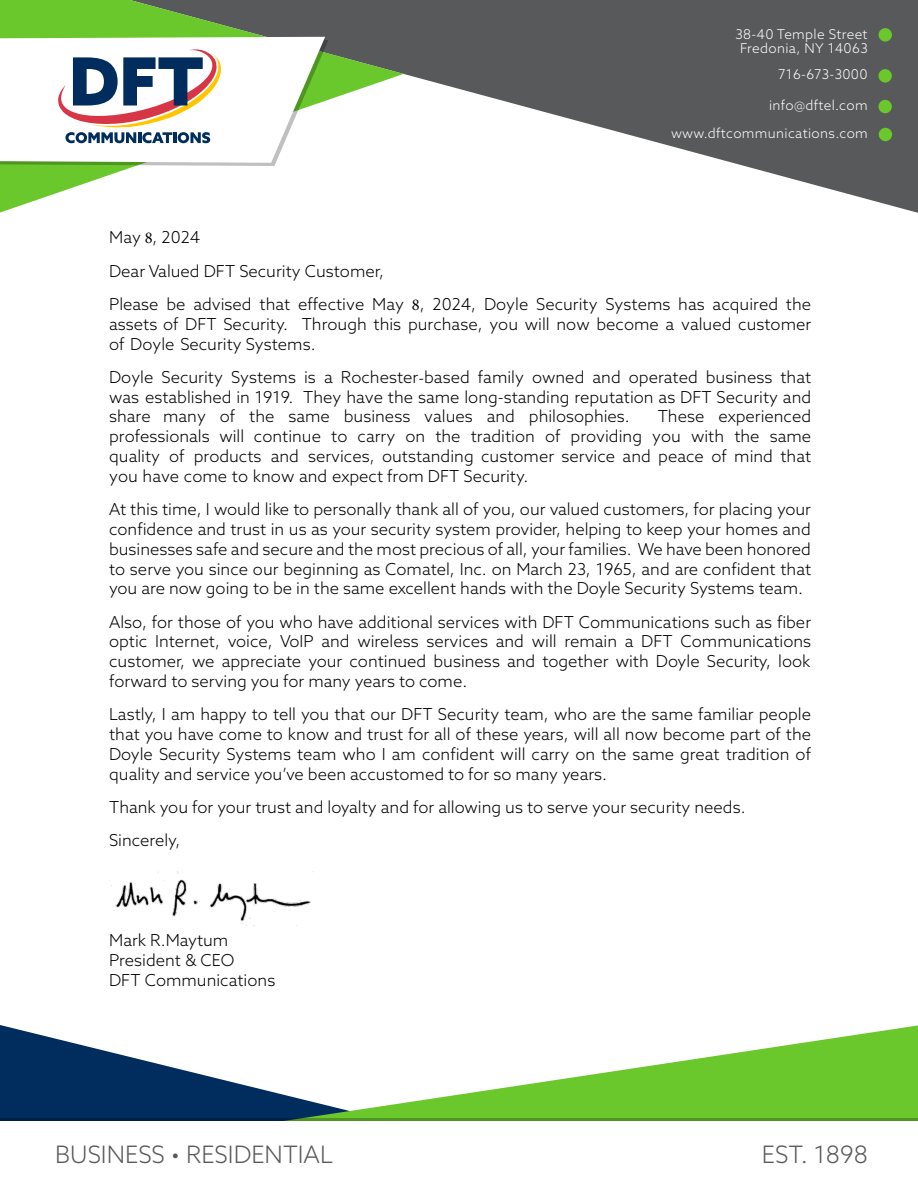
<style>
.page{position:relative;width:918px;height:1188px;background:#fff}
.page>*{position:absolute;margin:0;border:0;box-sizing:border-box;transform-origin:0 0}
.t1{font:300 24px "Azo Sans";color:#58595b}
.t2{font:300 16.5px/19.8px "Azo Sans";color:#000;text-align:justify}
.t3{font:300 13.5px/14.9px "Azo Sans";letter-spacing:.025em;color:#fff;text-align:center}
.s1{font-family:"Minion Pro";font-weight:400}
</style>
<div class="page">
<svg style="left:404px;top:0;width:514px;height:213px;fill:#58595b"></svg>
<svg style="left:0;top:0;width:404px;height:213px"></svg>
<svg style="left:0;top:1025px;width:282px;height:93px"></svg>
<svg style="left:282px;top:1025px;width:636px;height:93px"></svg>
<svg style="left:0;top:1118px;width:918px;height:3px;background:#356f2c"></svg>
<div style="left:879px;top:28px;width:13px;height:14px;background:#6ac72c;border-radius:50%"></div>
<div style="left:878px;top:69px;width:14px;height:14px;background:#6ac72c;border-radius:50%"></div>
<div style="left:878px;top:100px;width:14px;height:13px;background:#6ac72c;border-radius:50%"></div>
<div style="left:879px;top:128px;width:13px;height:13px;background:#6ac72c;border-radius:50%"></div>
<svg style="left:0;top:37px;width:328px;height:129px"></svg>
<img style="left:109px;top:871px;width:205px;height:55px">
<p class="t3" style="left:735px;top:26px;width:134px">38-40 Temple Street<br>Fredonia, NY 14063</p>
<p class="t3" style="left:778px;top:67px;width:91px">716-673-3000</p>
<p class="t3" style="left:671px;top:91px;width:198px;line-height:27.9px;text-align:right">info@dftel.com www.dftcommunications.com</p>
<p class="t2" style="left:109px;top:221px;width:704px;line-height:33.3px;text-align:left">May <span class="s1">8</span>, 2024<br>Dear Valued DFT Security Customer,<br>Please be advised that effective May <span class="s1">8</span>, 2024, Doyle Security Systems has acquired the</p>
<p class="t2" style="left:109px;top:314px;width:704px">assets of DFT Security. Through this purchase, you will now become a valued customer of Doyle Security Systems.</p>
<p class="t2" style="left:109px;top:367px;width:704px">Doyle Security Systems is a Rochester<span class="s1">-</span>based family owned and operated business that was established in 1919. They have the same long-standing reputation as DFT Security and share many of the same business values and philosophies.</p>
<p class="t2" style="left:109px;top:406px;width:704px;text-indent:549px">These experienced professionals will continue to carry on the tradition of providing you with the same quality of products and services, outstanding customer service and peace of mind that you have come to know and expect from DFT Security.</p>
<p class="t2" style="left:109px;top:499px;width:704px">At this time, I would like to personally thank all of you, our valued customers, for placing your confidence and trust in us as your security system provider, helping to keep your homes and businesses safe and secure and the most precious of all, your families. We have been honored to serve you since our beginning as Comatel, Inc. on March 23, 1965, and are confident that you are now going to be in the same excellent hands with the Doyle Security Systems team.</p>
<p class="t2" style="left:109px;top:612px;width:704px">Also, for those of you who have additional services with DFT Communications such as fiber optic Internet, voice, VoIP and wireless services and will remain a DFT Communications customer, we appreciate your continued business and together with Doyle Security, look forward to serving you for many years to come.</p>
<p class="t2" style="left:109px;top:704px;width:704px">Lastly, I am happy to tell you that our DFT Security team, who are the same familiar people that you have come to know and trust for all of these years, will all now become part of the Doyle Security Systems team who I am confident will carry on the same great tradition of quality and service you’ve been accustomed to for so many years.</p>
<p class="t2" style="left:109px;top:790px;width:638px;line-height:33.3px">Thank you for your trust and loyalty and for allowing us to serve your security needs.<br>Sincerely,</p>
<p class="t2" style="left:109px;top:930px;width:168px;text-align:left">Mark R.Maytum<br>President &amp; CEO<br>DFT Communications</p>
<h1 class="t1" style="left:55px;top:1139px;width:280px">BUSINESS • RESIDENTIAL</h1>
<h1 class="t1" style="left:762px;top:1139px;width:108px">EST. 1898</h1>
</div>
